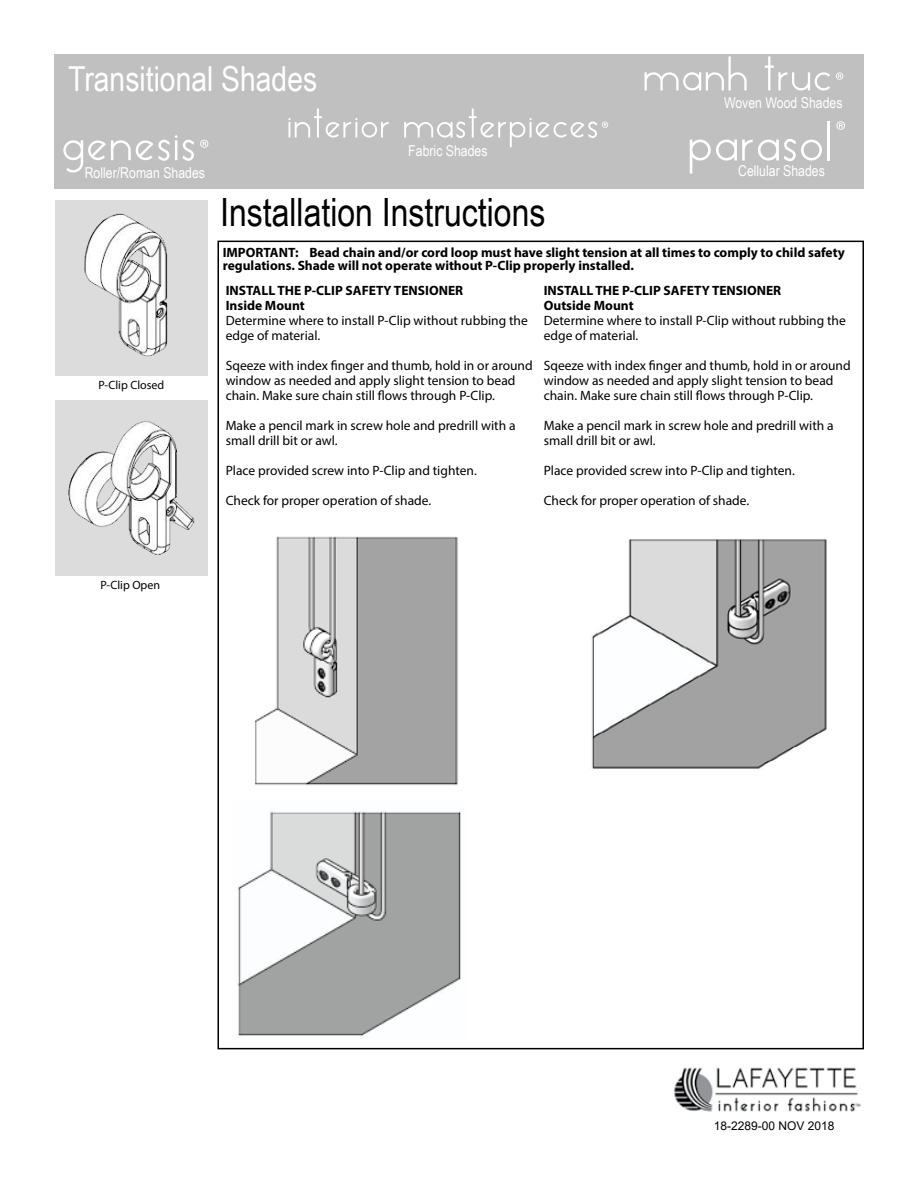
<style>
.page{position:relative;width:918px;height:1188px;background:#fff}
.page>*{position:absolute;margin:0;border:0;box-sizing:border-box;transform-origin:0 0}
.t1{font:39px "Arial Narrow";color:#000}
.t2{font:34.5px "Arial Narrow";color:#fff}
.t3{font:15px "Arial Narrow";color:#fff}
.t4{font:13.5px/15px "Myriad Pro";color:#000}
.t5{font:700 13.5px/15px "Myriad Pro";color:#000}
.t6{font:12px "Myriad Pro";color:#000}
.t7{font:12px "Arial";color:#000}
</style>
<div class="page">
<div style="left:55px;top:400px;width:153px;height:175px;background:#dcdcdc"></div>
<img style="left:674px;top:1067px;width:187px;height:45px">
<div style="left:55px;top:200px;width:153px;height:175px;background:#dcdcdc"></div>
<img style="left:84px;top:213px;width:84px;height:144px">
<img style="left:68px;top:421px;width:127px;height:134px">
<img style="left:255px;top:536px;width:203px;height:250px">
<img style="left:237px;top:811px;width:224px;height:225px">
<img style="left:591px;top:539px;width:236px;height:230px">
<div style="left:55px;top:54px;width:809px;height:135px;background:#c0c0c0"></div>
<svg style="left:63px;top:135px;width:131px;height:38px"></svg>
<svg style="left:200px;top:140px;width:8px;height:8px"></svg>
<svg style="left:288px;top:108px;width:101px;height:30px"></svg>
<svg style="left:404px;top:108px;width:204px;height:39px"></svg>
<svg style="left:645px;top:56px;width:102px;height:34px"></svg>
<svg style="left:765px;top:56px;width:65px;height:34px"></svg>
<svg style="left:836px;top:72px;width:7px;height:8px"></svg>
<svg style="left:690px;top:139px;width:132px;height:35px"></svg>
<hr style="left:827px;top:121px;width:3px;height:40px;background:#fff">
<svg style="left:836px;top:121px;width:9px;height:9px"></svg>
<h2 class="t2" style="left:68px;top:54px;width:250px">Transitional Shades</h2>
<p class="t3" style="left:85px;top:161px;width:122px">Roller/Roman Shades</p>
<p class="t3" style="left:408px;top:140px;width:81px">Fabric Shades</p>
<h1 class="t1" style="left:220px;top:184px;width:327px">Installation Instructions</h1>
<p class="t3" style="left:724px;top:92px;width:120px">Woven Wood Shades</p>
<p class="t3" style="left:738px;top:160px;width:88px">Cellular Shades</p>
<p class="t6" style="left:98px;top:377px;width:67px">P-Clip Closed</p>
<p class="t6" style="left:100px;top:578px;width:61px">P-Clip Open</p>
<p class="t5" style="left:223px;top:245px;width:624px;line-height:13.5px">IMPORTANT: Bead chain and/or cord loop must have slight tension at all times to comply to child safety regulations. Shade will not operate without P-Clip properly installed.</p>
<p class="t5" style="left:226px;top:283px;width:239px">INSTALL THE P-CLIP SAFETY TENSIONER<br>Inside Mount</p>
<p class="t4" style="left:226px;top:313px;width:304px">Determine where to install P-Clip without rubbing the edge of material.</p>
<p class="t4" style="left:226px;top:358px;width:308px">Sqeeze with index finger and thumb, hold in or around window as needed and apply slight tension to bead chain. Make sure chain still flows through P-Clip.</p>
<p class="t4" style="left:226px;top:418px;width:291px">Make a pencil mark in screw hole and predrill with a small drill bit or awl.</p>
<p class="t4" style="left:226px;top:463px;width:253px">Place provided screw into P-Clip and tighten.</p>
<p class="t4" style="left:226px;top:493px;width:207px">Check for proper operation of shade.</p>
<p class="t5" style="left:544px;top:283px;width:239px">INSTALL THE P-CLIP SAFETY TENSIONER<br>Outside Mount</p>
<p class="t4" style="left:544px;top:313px;width:304px">Determine where to install P-Clip without rubbing the edge of material.</p>
<p class="t4" style="left:544px;top:358px;width:308px">Sqeeze with index finger and thumb, hold in or around window as needed and apply slight tension to bead chain. Make sure chain still flows through P-Clip.</p>
<p class="t4" style="left:544px;top:418px;width:291px">Make a pencil mark in screw hole and predrill with a small drill bit or awl.</p>
<p class="t4" style="left:544px;top:463px;width:253px">Place provided screw into P-Clip and tighten.</p>
<p class="t4" style="left:544px;top:493px;width:207px">Check for proper operation of shade.</p>
<p class="t7" style="left:714px;top:1117px;width:122px">18-2289-00 NOV 2018</p>
</div>
